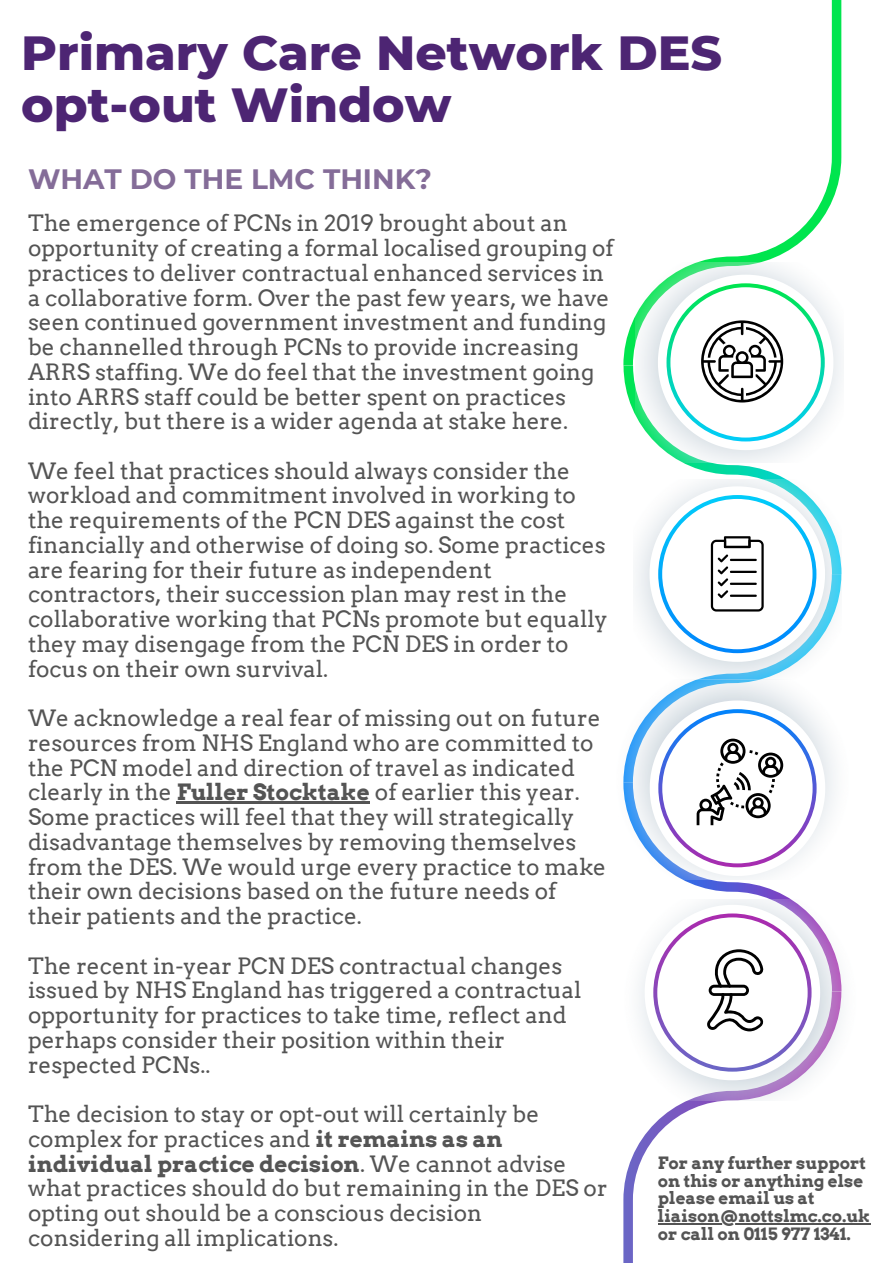
<style>
.page{position:relative;width:893px;height:1264px;background:#fff}
.page>*{position:absolute;margin:0;border:0;box-sizing:border-box;transform-origin:0 0}
.t1{font:800 48.9px/52.8px "Montserrat";color:#4d2573}
.t2{font:700 27.9px "Montserrat";color:#846c98}
.t3{font:22.5px/24.8px "Arvo";color:#545454}
.t4{font:700 16.95px/17.5px "Arvo";color:#545454}
.s1{font-weight:700}
</style>
<div class="page">
<svg style="left:623px;top:0;width:218px;height:365px"></svg>
<svg style="left:623px;top:365px;width:163px;height:114px"></svg>
<svg style="left:681px;top:879px;width:110px;height:20px"></svg>
<svg style="left:623px;top:1099px;width:218px;height:163px"></svg>
<img style="left:635px;top:262px;width:207px;height:200px">
<img style="left:636px;top:479px;width:205px;height:200px">
<img style="left:623px;top:679px;width:212px;height:200px">
<img style="left:639px;top:899px;width:203px;height:200px">
<svg style="left:658px;top:275px;width:175px;height:175px"></svg>
<svg style="left:644px;top:904px;width:176px;height:176px"></svg>
<svg style="left:649px;top:486px;width:176px;height:175px"></svg>
<svg style="left:649px;top:700px;width:176px;height:176px"></svg>
<hr style="left:658px;top:1223px;width:212px;height:1px;background:#545454">
<hr style="left:177px;top:801px;width:193px;height:2px;background:#545454">
<h1 class="t1" style="left:21px;top:26px;width:702px">Primary Care Network DES opt-out Window</h1>
<p class="t2" style="left:28px;top:162px;width:405px">WHAT DO THE LMC THINK?</p>
<p class="t3" style="left:28px;top:211px;width:587px">The emergence of PCNs in 2019 brought about an opportunity of creating a formal localised grouping of practices to deliver contractual enhanced services in a collaborative form. Over the past few years, we have seen continued government investment and funding be channelled through PCNs to provide increasing ARRS staffing. We do feel that the investment going into ARRS staff could be better spent on practices directly, but there is a wider agenda at stake here.</p>
<p class="t3" style="left:28px;top:458px;width:581px">We feel that practices should always consider the workload and commitment involved in working to the requirements of the PCN DES against the cost financially and otherwise of doing so. Some practices are fearing for their future as independent contractors, their succession plan may rest in the collaborative working that PCNs promote but equally they may disengage from the PCN DES in order to focus on their own survival.</p>
<p class="t3" style="left:28px;top:705px;width:579px">We acknowledge a real fear of missing out on future resources from NHS England who are committed to the PCN model and direction of travel as indicated clearly in the <span class="s1">Fuller Stocktake</span> of earlier this year.<br>Some practices will feel that they will strategically disadvantage themselves by removing themselves from the DES. We would urge every practice to make their own decisions based on the future needs of their patients and the practice.</p>
<p class="t3" style="left:28px;top:953px;width:555px">The recent in-year PCN DES contractual changes issued by NHS England has triggered a contractual opportunity for practices to take time, reflect and perhaps consider their position within their respected PCNs..</p>
<p class="t3" style="left:28px;top:1101px;width:581px">The decision to stay or opt-out will certainly be complex for practices and <span class="s1">it remains as an individual practice decision</span>. We cannot advise what practices should do but remaining in the DES or opting out should be a conscious decision considering all implications.</p>
<p class="t4" style="left:658px;top:1154px;width:214px">For any further support on this or anything else please email us at liaison@nottslmc.co.uk or call on 0115 977 1341.</p>
</div>
